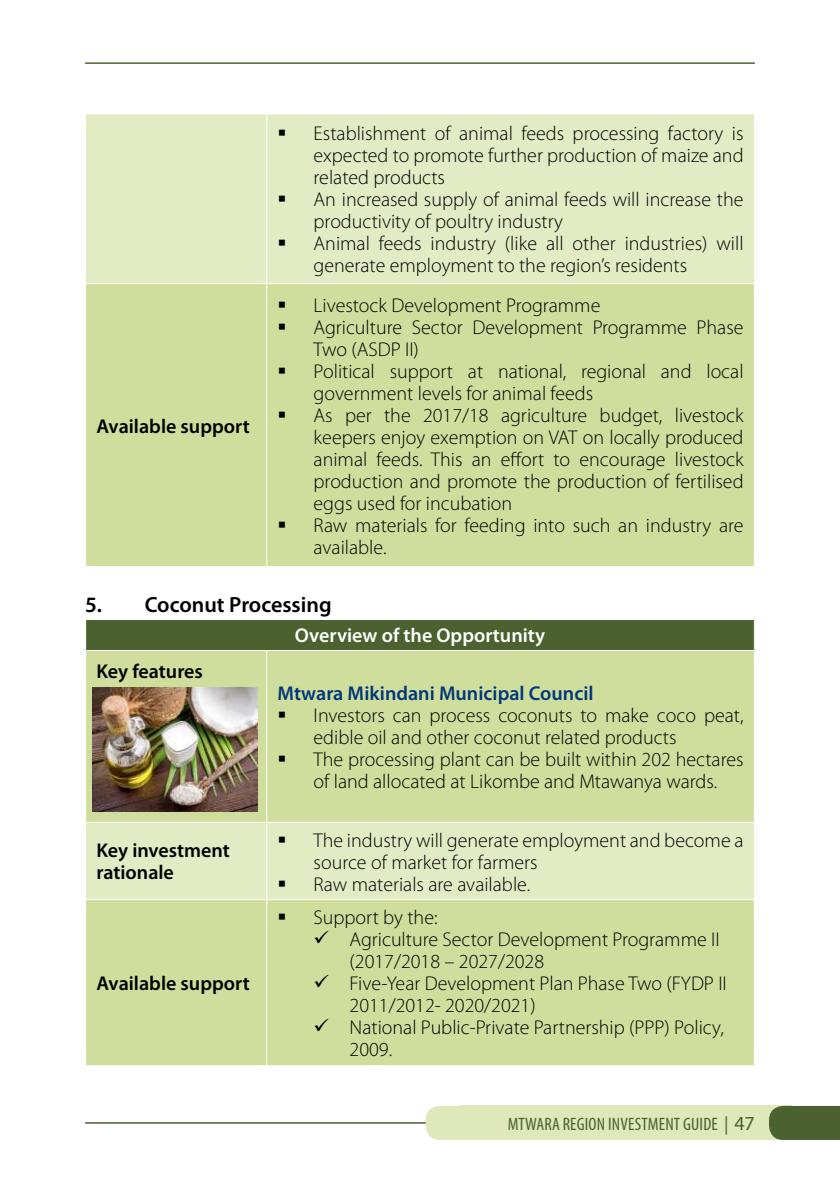
<style>
.page{position:relative;width:840px;height:1191px;background:#fff}
.page>*{position:absolute;margin:0;border:0;box-sizing:border-box;transform-origin:0 0}
.t1{font:600 22px "Myriad Pro";color:#000}
.t2{font:300 20px/22px "Myriad Pro";color:#000}
.t3{font:600 20px/22px "Myriad Pro";color:#000}
.t4{font:600 20px "Myriad Pro";color:#00377b}
.t5{font:600 20px "Myriad Pro";color:#fff}
.t6{font:condensed 18px "Myriad Pro";letter-spacing:.01em;color:#4b6130}
.s1{font-stretch:normal;font-size:18.4px}
.s2{font-stretch:normal;font-size:20px}
</style>
<div class="page">
<hr style="left:85px;top:1122px;width:669px;height:1px;background:#4b6130">
<div style="left:458px;top:1106px;width:333px;height:34px;background:#dee8ba"></div>
<div style="left:425px;top:1106px;width:66px;height:34px;background:#dee8ba;border-radius:14px"></div>
<hr style="left:85px;top:62px;width:669px;height:2px;background:#4b6130">
<div style="left:769px;top:1106px;width:70px;height:34px;background:#4b6130"></div>
<div style="left:86px;top:114px;width:667px;height:169px;background:#e3ebc4"></div>
<div style="left:86px;top:284px;width:667px;height:282px;background:#d0de9d"></div>
<hr style="left:266px;top:284px;width:1px;height:282px;background:#fff">
<hr style="left:266px;top:114px;width:1px;height:169px;background:#fff">
<div style="left:86px;top:620px;width:668px;height:30px;background:#4b6130"></div>
<div style="left:86px;top:651px;width:667px;height:414px;background:#d0de9d"></div>
<div style="left:86px;top:823px;width:667px;height:76px;background:#e3ebc4"></div>
<hr style="left:266px;top:651px;width:1px;height:171px;background:#fff">
<hr style="left:266px;top:900px;width:1px;height:165px;background:#fff">
<hr style="left:753px;top:620px;width:1px;height:30px;background:#fff">
<hr style="left:85px;top:822px;width:181px;height:1px;background:#fff">
<hr style="left:85px;top:899px;width:181px;height:1px;background:#fff">
<hr style="left:266px;top:822px;width:488px;height:1px;background:#fff">
<hr style="left:266px;top:823px;width:1px;height:76px;background:#fff">
<hr style="left:266px;top:899px;width:488px;height:1px;background:#fff">
<img style="left:93px;top:687px;width:165px;height:124px">
<svg style="left:329px;top:946px;width:20px;height:1px"></svg>
<svg style="left:329px;top:990px;width:20px;height:1px"></svg>
<svg style="left:329px;top:1034px;width:20px;height:1px"></svg>
<p class="t3" style="left:96px;top:415px;width:155px">Available support</p>
<p class="t2" style="left:313px;top:123px;width:431px;text-align:justify;text-indent:-36px">▪ Establishment of animal feeds processing factory is expected to promote further production of maize and related products</p>
<p class="t2" style="left:313px;top:189px;width:431px;text-indent:-36px">▪ An increased supply of animal feeds will increase the productivity of poultry industry</p>
<p class="t2" style="left:313px;top:233px;width:431px;text-indent:-36px">▪ Animal feeds industry (like all other industries) will generate employment to the region’s residents</p>
<p class="t2" style="left:277px;top:294px;width:324px">▪ Livestock Development Programme</p>
<p class="t2" style="left:313px;top:316px;width:431px;text-indent:-36px">▪ Agriculture Sector Development Programme Phase<br>Two (ASDP II)</p>
<p class="t2" style="left:313px;top:360px;width:431px;text-indent:-36px">▪ Political support at national, regional and local government levels for animal feeds</p>
<p class="t2" style="left:313px;top:404px;width:431px;text-align:justify;text-indent:-36px">▪ As per the 2017/18 agriculture budget, livestock keepers enjoy exemption on VAT on locally produced animal feeds. This an effort to encourage livestock production and promote the production of fertilised eggs used for incubation</p>
<p class="t2" style="left:313px;top:514px;width:431px;text-indent:-36px">▪ Raw materials for feeding into such an industry are available.</p>
<p class="t1" style="left:85px;top:592px;width:248px">5. Coconut Processing</p>
<p class="t5" style="left:295px;top:624px;width:251px">Overview of the Opportunity</p>
<p class="t3" style="left:96px;top:660px;width:108px">Key features</p>
<p class="t4" style="left:277px;top:682px;width:317px">Mtwara Mikindani Municipal Council</p>
<p class="t2" style="left:313px;top:704px;width:431px;text-indent:-36px">▪ Investors can process coconuts to make coco peat, edible oil and other coconut related products</p>
<p class="t2" style="left:277px;top:748px;width:467px;text-align:center">▪ The processing plant can be built within 202 hectares of land allocated at Likombe and Mtawanya wards.</p>
<p class="t3" style="left:96px;top:840px;width:135px">Key investment rationale</p>
<p class="t2" style="left:313px;top:829px;width:431px;text-indent:-36px">▪ The industry will generate employment and become a source of market for farmers</p>
<p class="t2" style="left:277px;top:873px;width:254px">▪ Raw materials are available.</p>
<p class="t3" style="left:96px;top:972px;width:155px">Available support</p>
<p class="t2" style="left:277px;top:907px;width:161px">▪ Support by the:</p>
<p class="t2" style="left:349px;top:929px;width:371px;text-indent:-36px">✓ Agriculture Sector Development Programme II (2017/2018 – 2027/2028</p>
<p class="t2" style="left:349px;top:973px;width:378px;text-indent:-36px">✓ Five-Year Development Plan Phase Two (FYDP II<br>2011/2012- 2020/2021)</p>
<p class="t2" style="left:349px;top:1017px;width:375px;text-indent:-36px">✓ National Public-Private Partnership (PPP) Policy,<br>2009.</p>
<p class="t6" style="left:507px;top:1113px;width:248px">MTWARA REGION INVESTMENT GUIDE <span class="s1">|</span> <span class="s2">47</span></p>
</div>
